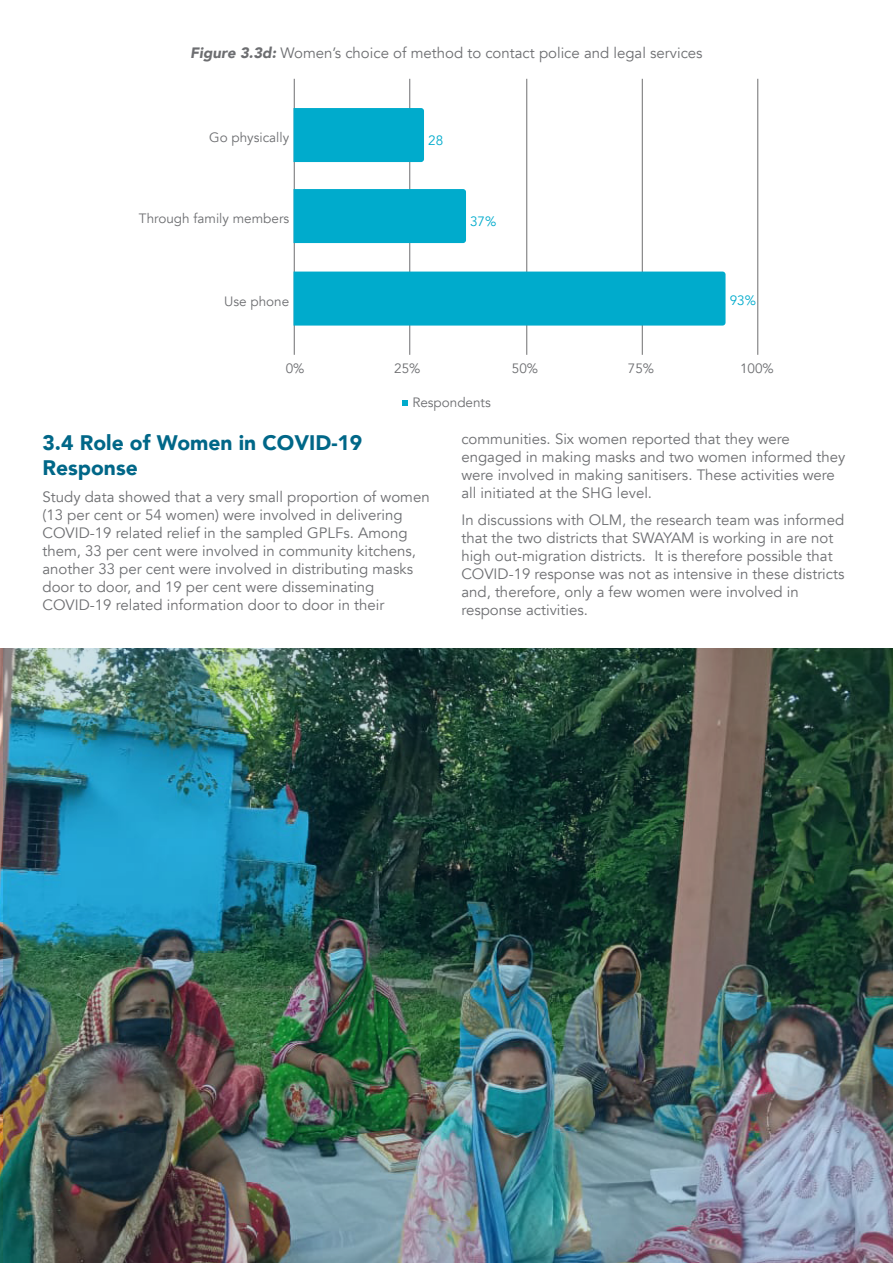
<style>
.page{position:relative;width:893px;height:1263px;background:#fff}
.page>*{position:absolute;margin:0;border:0;box-sizing:border-box;transform-origin:0 0}
.t1{font:900 21px/25.2px "Avenir";color:#006788}
.t2{font:15px/18px "Avenir";color:#6d6e71}
.t3{font:13.5px "Avenir";color:#6d6e71}
.t4{font:13.5px "Avenir";color:#00abcc}
.s1{font-weight:900;font-style:italic}
</style>
<div class="page">
<svg style="left:402px;top:400px;width:6px;height:6px"></svg>
<hr style="left:294px;top:79px;width:1px;height:276px;background:#6e6e70">
<hr style="left:409px;top:79px;width:1px;height:276px;background:#6e6e70">
<hr style="left:526px;top:79px;width:1px;height:276px;background:#6e6e70">
<hr style="left:642px;top:79px;width:1px;height:276px;background:#6e6e70">
<hr style="left:757px;top:79px;width:1px;height:276px;background:#6e6e70">
<div style="left:293px;top:272px;width:432px;height:54px;background:#00abcc"></div>
<div style="left:293px;top:189px;width:173px;height:54px;background:#00abcc"></div>
<div style="left:293px;top:108px;width:131px;height:54px;background:#00abcc"></div>
<img style="left:3px;top:648px;width:890px;height:615px">
<p class="t2" style="left:190px;top:44px;width:514px"><span class="s1">Figure 3.3d:</span> Women’s choice of method to contact police and legal services</p>
<p class="t3" style="left:209px;top:129px;width:82px">Go physically</p>
<p class="t4" style="left:428px;top:132px;width:17px">28</p>
<p class="t3" style="left:139px;top:210px;width:152px">Through family members</p>
<p class="t4" style="left:470px;top:213px;width:28px">37%</p>
<p class="t3" style="left:224px;top:293px;width:67px">Use phone</p>
<p class="t4" style="left:730px;top:293px;width:28px">93%</p>
<p class="t3" style="left:286px;top:360px;width:20px">0%</p>
<p class="t3" style="left:394px;top:360px;width:28px">25%</p>
<p class="t3" style="left:512px;top:360px;width:28px">50%</p>
<p class="t3" style="left:628px;top:360px;width:28px">75%</p>
<p class="t3" style="left:740px;top:360px;width:35px">100%</p>
<p class="t3" style="left:412px;top:395px;width:80px">Respondents</p>
<h1 class="t1" style="left:43px;top:430px;width:321px">3.4 Role of Women in COVID-19<br>Response</h1>
<p class="t2" style="left:43px;top:488px;width:389px">Study data showed that a very small proportion of women (13 per cent or 54 women) were involved in delivering COVID-19 related relief in the sampled GPLFs. Among them, 33 per cent were involved in community kitchens, another 33 per cent were involved in distributing masks door to door, and 19 per cent were disseminating COVID-19 related information door to door in their</p>
<p class="t2" style="left:461px;top:430px;width:385px">communities. Six women reported that they were engaged in making masks and two women informed they were involved in making sanitisers. These activities were all initiated at the SHG level.</p>
<p class="t2" style="left:461px;top:511px;width:385px">In discussions with OLM, the research team was informed that the two districts that SWAYAM is working in are not high out-migration districts. It is therefore possible that COVID-19 response was not as intensive in these districts and, therefore, only a few women were involved in response activities.</p>
</div>
